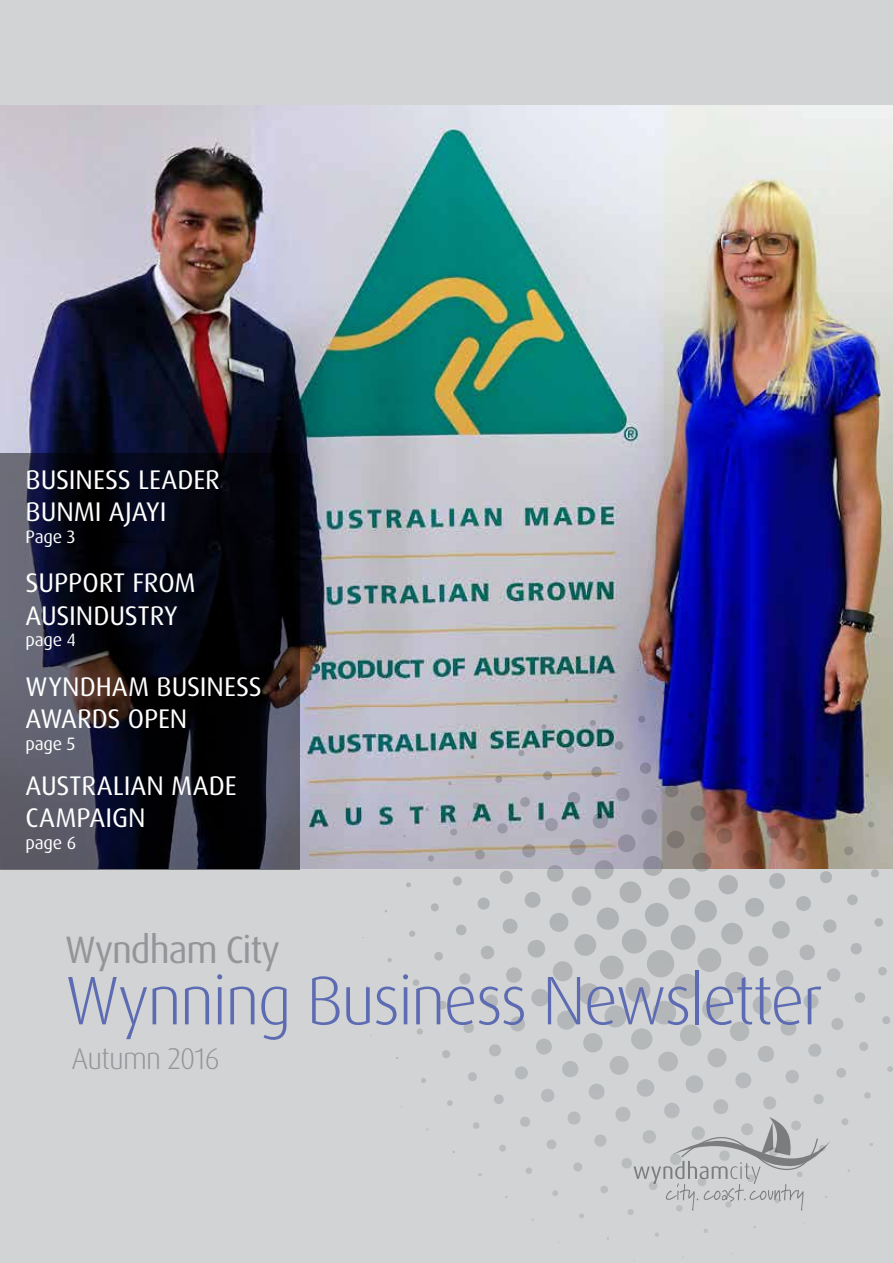
<style>
.page{position:relative;width:893px;height:1263px;background:#fff}
.page>*{position:absolute;margin:0;border:0;box-sizing:border-box;transform-origin:0 0}
.t1{font:300 68.85px "Dax OT";letter-spacing:-.03em;color:#5d6bb2}
.t2{font:38.25px "Dax OT";letter-spacing:-.03em;color:#939598}
.t3{font:300 30px "Dax OT";letter-spacing:-.03em;color:#939598}
.copy{font:27px/32.4px "Dax OT";letter-spacing:-.005em;color:#fff}
.copy-2{font:18px "Dax OT";letter-spacing:-.01em;color:#fff}
</style>
<div class="page">
<img style="left:0;top:104px;width:893px;height:766px">
<div style="left:0;top:870px;width:893px;height:393px;background:#d1d3d4"></div>
<div style="left:0;top:0;width:893px;height:104px;background:#d1d3d4"></div>
<svg style="left:0;top:453px;width:300px;height:417px;background:#1f1f29"></svg>
<svg style="left:382px;top:685px;width:511px;height:555px"></svg>
<p class="copy" style="left:26px;top:464px;width:196px">BUSINESS LEADER<br>BUNMI AJAYI</p>
<p class="copy-2" style="left:26px;top:525px;width:51px">Page 3</p>
<p class="copy" style="left:26px;top:567px;width:171px">SUPPORT FROM<br>AUSINDUSTRY</p>
<p class="copy-2" style="left:26px;top:629px;width:52px">page 4</p>
<p class="copy" style="left:26px;top:670px;width:238px">WYNDHAM BUSINESS<br>AWARDS OPEN</p>
<p class="copy-2" style="left:26px;top:732px;width:51px">page 5</p>
<p class="copy" style="left:26px;top:770px;width:213px">AUSTRALIAN MADE<br>CAMPAIGN</p>
<p class="copy-2" style="left:26px;top:831px;width:52px">page 6</p>
<p class="t2" style="left:65px;top:926px;width:216px">Wyndham City</p>
<p class="t1" style="left:65px;top:957px;width:759px">Wynning Business Newsletter</p>
<p class="t3" style="left:72px;top:1040px;width:150px">Autumn 2016</p>
</div>
